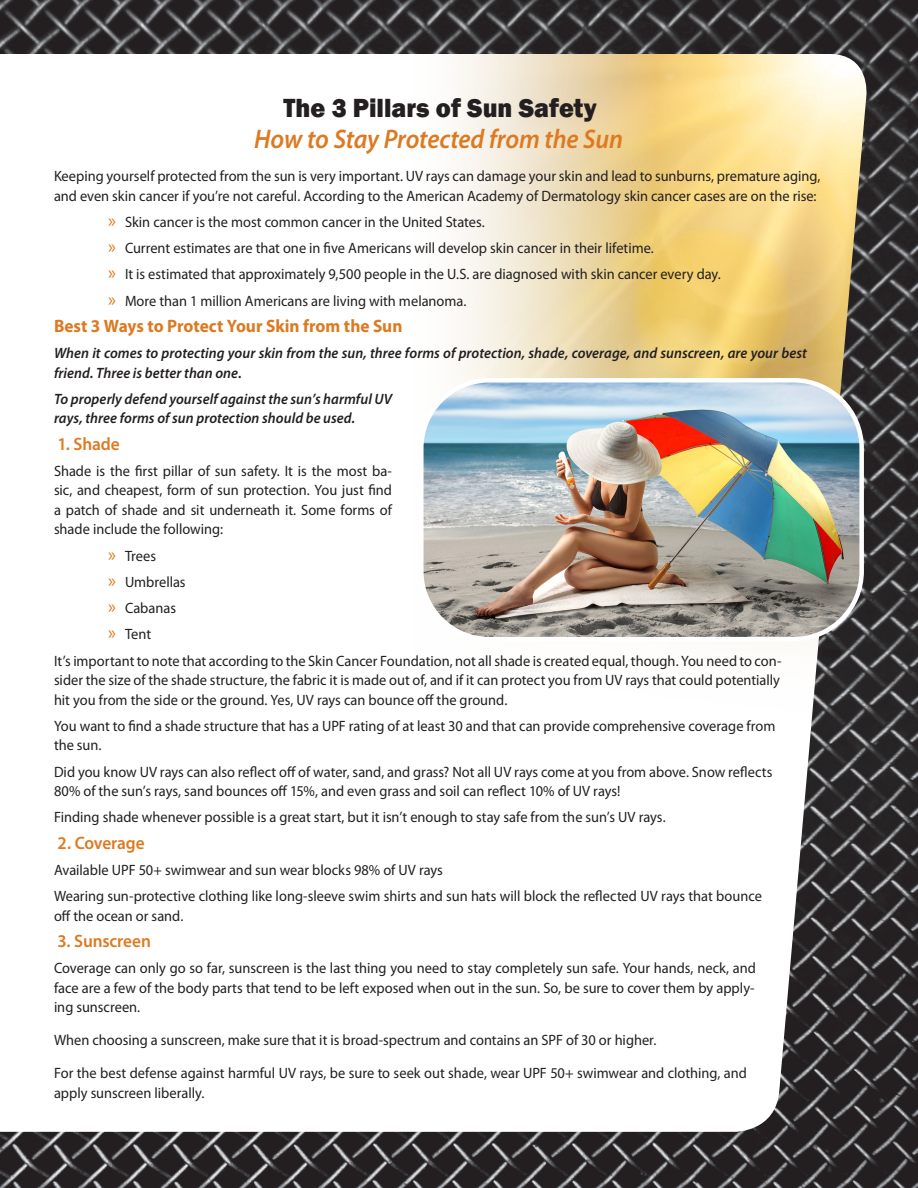
<style>
.page{position:relative;width:918px;height:1188px;background:#fff}
.page>*{position:absolute;margin:0;border:0;box-sizing:border-box;transform-origin:0 0}
.t1{font:italic 600 27px "Myriad Pro";letter-spacing:-.01em;color:#dd7a21;scale:.94 1}
.t2{font:800 27px "Franklin Gothic";color:#231f20;scale:.94 1}
.t3{font:700 18px "Myriad Pro";color:#dd7a21;scale:.96 1}
.t4{font:600 18px "Myriad Pro";letter-spacing:-.005em;color:#dd7a21;scale:.96 1}
.t5{font:15px/19.5px "Myriad Pro";color:#231f20;scale:.96 1}
.t6{font:italic 600 15px/19.5px "Myriad Pro";letter-spacing:.005em;color:#231f20;scale:.96 1}
.s1{font-size:19.5px;color:#dd7a21}
</style>
<div class="page">
<img style="left:0;top:0;width:918px;height:1188px">
<img style="left:421px;top:380px;width:441px;height:259px">
<div style="left:419px;top:378px;width:445px;height:263px;border:4px solid #fff;border-radius:68px"></div>
<p class="t2" style="left:284px;top:91px;width:335px">The 3 Pillars of Sun Safety</p>
<p class="t1" style="left:254px;top:124px;width:394px">How to Stay Protected from the Sun</p>
<p class="t5" style="left:54px;top:167px;width:800px">Keeping yourself protected from the sun is very important. UV rays can damage your skin and lead to sunburns, premature aging, and even skin cancer if you’re not careful. According to the American Academy of Dermatology skin cancer cases are on the rise:</p>
<p class="t5" style="left:108px;top:212px;width:394px"><span class="s1">»</span> Skin cancer is the most common cancer in the United States.</p>
<p class="t5" style="left:108px;top:239px;width:570px"><span class="s1">»</span> Current estimates are that one in five Americans will develop skin cancer in their lifetime.</p>
<p class="t5" style="left:108px;top:265px;width:640px"><span class="s1">»</span> It is estimated that approximately 9,500 people in the U.S. are diagnosed with skin cancer every day.</p>
<p class="t5" style="left:108px;top:291px;width:375px"><span class="s1">»</span> More than 1 million Americans are living with melanoma.</p>
<p class="t3" style="left:54px;top:316px;width:364px">Best 3 Ways to Protect Your Skin from the Sun</p>
<p class="t6" style="left:54px;top:344px;width:786px">When it comes to protecting your skin from the sun, three forms of protection, shade, coverage, and sunscreen, are your best friend. Three is better than one.</p>
<p class="t6" style="left:54px;top:389px;width:354px">To properly defend yourself against the sun’s harmful UV rays, three forms of sun protection should be used.</p>
<p class="t4" style="left:58px;top:434px;width:66px">1. Shade</p>
<p class="t5" style="left:54px;top:461px;width:354px;text-align:justify">Shade is the first pillar of sun safety. It is the most ba&shy;sic, and cheapest, form of sun protection. You just find a patch of shade and sit underneath it. Some forms of shade include the following:</p>
<p class="t5" style="left:108px;top:546px;width:52px"><span class="s1">»</span> Trees</p>
<p class="t5" style="left:108px;top:572px;width:82px"><span class="s1">»</span> Umbrellas</p>
<p class="t5" style="left:108px;top:599px;width:72px"><span class="s1">»</span> Cabanas</p>
<p class="t5" style="left:108px;top:625px;width:46px"><span class="s1">»</span> Tent</p>
<p class="t5" style="left:54px;top:651px;width:759px;text-align:justify">It’s important to note that according to the Skin Cancer Foundation, not all shade is created equal, though. You need to con&shy;sider the size of the shade structure, the fabric it is made out of, and if it can protect you from UV rays that could potentially hit you from the side or the ground. Yes, UV rays can bounce off the ground.</p>
<p class="t5" style="left:54px;top:716px;width:753px">You want to find a shade structure that has a UPF rating of at least 30 and that can provide comprehensive coverage from the sun.</p>
<p class="t5" style="left:54px;top:762px;width:750px">Did you know UV rays can also reflect off of water, sand, and grass? Not all UV rays come at you from above. Snow reflects<br>80% of the sun’s rays, sand bounces off 15%, and even grass and soil can reflect 10% of UV rays!</p>
<p class="t5" style="left:54px;top:808px;width:639px">Finding shade whenever possible is a great start, but it isn’t enough to stay safe from the sun’s UV rays.</p>
<p class="t4" style="left:58px;top:833px;width:92px">2. Coverage</p>
<p class="t5" style="left:54px;top:860px;width:407px">Available UPF 50+ swimwear and sun wear blocks 98% of UV rays</p>
<p class="t5" style="left:54px;top:887px;width:739px">Wearing sun-protective clothing like long-sleeve swim shirts and sun hats will block the reflected UV rays that bounce off the ocean or sand.</p>
<p class="t4" style="left:58px;top:931px;width:99px">3. Sunscreen</p>
<p class="t5" style="left:54px;top:959px;width:733px;text-align:justify">Coverage can only go so far, sunscreen is the last thing you need to stay completely sun safe. Your hands, neck, and face are a few of the body parts that tend to be left exposed when out in the sun. So, be sure to cover them by apply&shy;ing sunscreen.</p>
<p class="t5" style="left:54px;top:1031px;width:629px">When choosing a sunscreen, make sure that it is broad-spectrum and contains an SPF of 30 or higher.</p>
<p class="t5" style="left:54px;top:1064px;width:723px">For the best defense against harmful UV rays, be sure to seek out shade, wear UPF 50+ swimwear and clothing, and apply sunscreen liberally.</p>
</div>
